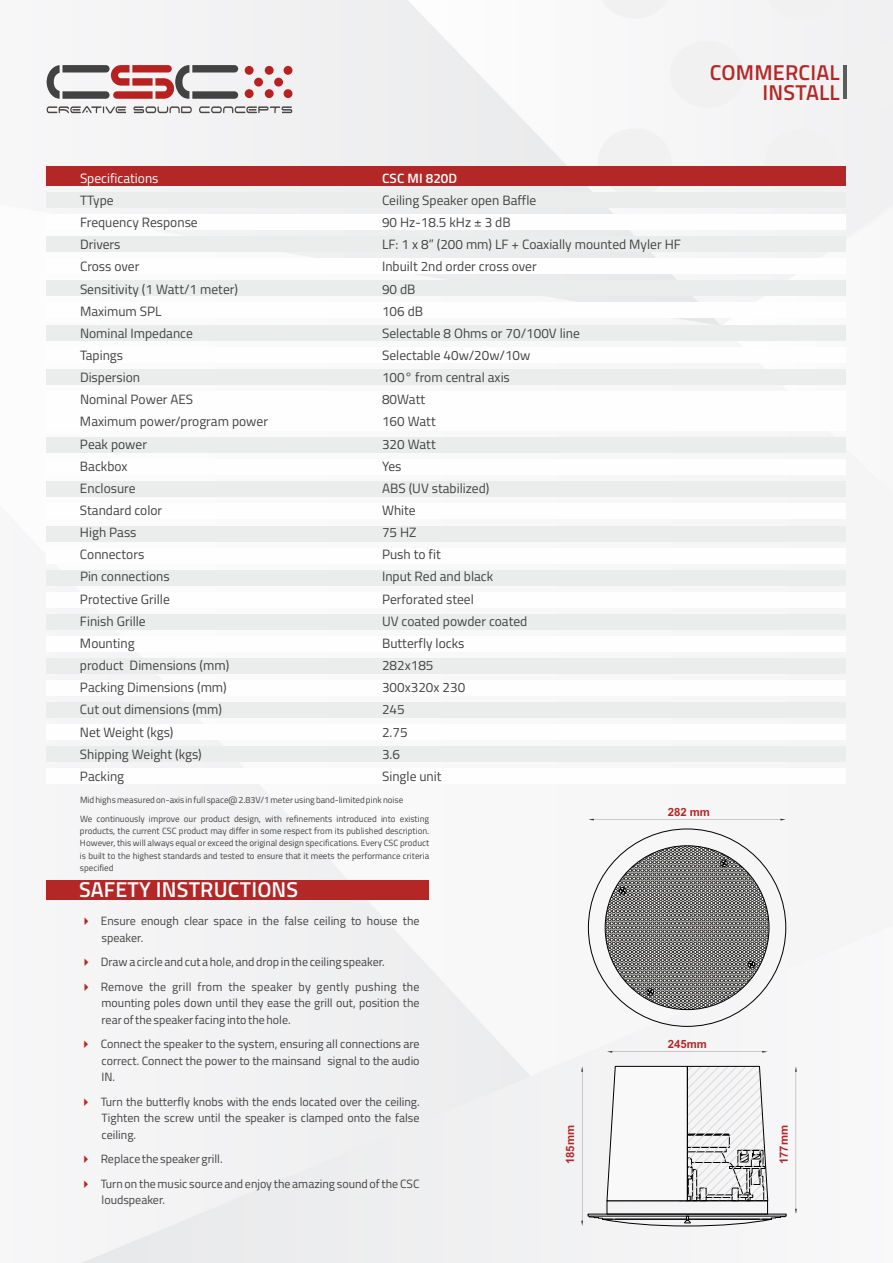
<style>
.page{position:relative;width:893px;height:1263px;background:#fff}
.page>*{position:absolute;margin:0;border:0;box-sizing:border-box;transform-origin:0 0}
.t1{font:600 21.45px "Titillium";letter-spacing:.01em;color:#fefefe}
.t2{font:600 21.45px/20.2px "Titillium";letter-spacing:.01em;color:#b32827;text-align:right}
.t3{font:13.5px "Titillium";color:#434242}
.t4{font:13.5px "Titillium";color:#fefefe}
.t5{font:600 13.5px "Titillium";letter-spacing:.005em;color:#fefefe}
.t6{font:12px/16.4px "Titillium";color:#434242;text-align:justify}
.t7{font:700 11.4px "Arial";color:#b32827}
.t8{font:9px/12.3px "Titillium";color:#434242}
.s1{color:#b32827}
</style>
<div class="page">
<div style="left:46px;top:0;width:847px;height:1263px;background:#f5f5f5"></div>
<svg style="left:598px;top:0;width:74px;height:19px"></svg>
<div style="left:598px;top:128px;width:74px;height:68px;background:#f1f1f1;border-radius:50%"></div>
<div style="left:670px;top:41px;width:74px;height:67px;background:#f1f1f1;border-radius:50%"></div>
<svg style="left:764px;top:0;width:74px;height:19px"></svg>
<div style="left:764px;top:129px;width:74px;height:67px;background:#f1f1f1;border-radius:50%"></div>
<div style="left:837px;top:41px;width:56px;height:68px;background:#f1f1f1"></div>
<div style="left:47px;top:192px;width:799px;height:16px;background:#ebecec"></div>
<div style="left:47px;top:214px;width:799px;height:16px;background:#fefefe"></div>
<div style="left:47px;top:236px;width:799px;height:16px;background:#ebecec"></div>
<div style="left:47px;top:166px;width:799px;height:20px;background:#b32827"></div>
<div style="left:47px;top:880px;width:382px;height:20px;background:#b32827"></div>
<div style="left:47px;top:258px;width:799px;height:16px;background:#fefefe"></div>
<div style="left:47px;top:280px;width:799px;height:16px;background:#ebecec"></div>
<div style="left:47px;top:303px;width:799px;height:15px;background:#fefefe"></div>
<div style="left:47px;top:325px;width:799px;height:15px;background:#ebecec"></div>
<div style="left:47px;top:347px;width:799px;height:15px;background:#fefefe"></div>
<div style="left:47px;top:369px;width:799px;height:16px;background:#ebecec"></div>
<svg style="left:47px;top:391px;width:799px;height:40px"></svg>
<div style="left:47px;top:459px;width:799px;height:16px;background:#fefefe"></div>
<div style="left:47px;top:437px;width:799px;height:16px;background:#ebecec"></div>
<div style="left:47px;top:503px;width:799px;height:16px;background:#fefefe"></div>
<div style="left:47px;top:481px;width:799px;height:16px;background:#ebecec"></div>
<div style="left:47px;top:548px;width:799px;height:15px;background:#fefefe"></div>
<div style="left:47px;top:526px;width:799px;height:15px;background:#ebecec"></div>
<div style="left:47px;top:592px;width:799px;height:16px;background:#fefefe"></div>
<div style="left:47px;top:570px;width:799px;height:16px;background:#ebecec"></div>
<div style="left:47px;top:636px;width:799px;height:16px;background:#fefefe"></div>
<div style="left:47px;top:614px;width:799px;height:16px;background:#ebecec"></div>
<div style="left:47px;top:680px;width:799px;height:16px;background:#fefefe"></div>
<div style="left:47px;top:658px;width:799px;height:16px;background:#ebecec"></div>
<div style="left:47px;top:702px;width:799px;height:16px;background:#ebecec"></div>
<svg style="left:133px;top:106px;width:59px;height:7px"></svg>
<svg style="left:199px;top:106px;width:93px;height:7px"></svg>
<svg style="left:47px;top:106px;width:79px;height:7px"></svg>
<svg style="left:47px;top:65px;width:191px;height:34px"></svg>
<div style="left:245px;top:89px;width:9px;height:9px;background:#b72221;border-radius:50%"></div>
<div style="left:265px;top:89px;width:9px;height:9px;background:#b72221;border-radius:50%"></div>
<div style="left:284px;top:89px;width:8px;height:9px;background:#b72221;border-radius:50%"></div>
<div style="left:245px;top:66px;width:9px;height:9px;background:#b72221;border-radius:50%"></div>
<div style="left:265px;top:66px;width:9px;height:9px;background:#b72221;border-radius:50%"></div>
<div style="left:284px;top:66px;width:8px;height:9px;background:#b72221;border-radius:50%"></div>
<div style="left:254px;top:78px;width:9px;height:9px;background:#b72221;border-radius:50%"></div>
<div style="left:274px;top:78px;width:9px;height:9px;background:#b72221;border-radius:50%"></div>
<hr style="left:843px;top:65px;width:3px;height:34px;background:#5b5b5b">
<div style="left:47px;top:724px;width:799px;height:16px;background:#fefefe"></div>
<div style="left:47px;top:768px;width:799px;height:16px;background:#fefefe"></div>
<div style="left:47px;top:746px;width:799px;height:16px;background:#ebecec"></div>
<svg style="left:605px;top:846px;width:164px;height:163px"></svg>
<svg style="left:588px;top:819px;width:198px;height:1px"></svg>
<svg style="left:607px;top:1051px;width:161px;height:2px"></svg>
<div style="left:588px;top:1214px;width:198px;height:2px;border:1px solid #000"></div>
<svg style="left:581px;top:1066px;width:2px;height:160px"></svg>
<svg style="left:795px;top:1066px;width:2px;height:148px"></svg>
<svg style="left:589px;top:1216px;width:196px;height:10px"></svg>
<svg style="left:607px;top:1066px;width:161px;height:135px"></svg>
<h1 class="t2" style="left:710px;top:64px;width:131px">COMMERCIAL<br>INSTALL</h1>
<p class="t4" style="left:80px;top:172px;width:80px">Specifications</p>
<p class="t5" style="left:382px;top:172px;width:76px">CSC MI 820D</p>
<p class="t3" style="left:80px;top:195px;width:35px">TType</p>
<p class="t3" style="left:382px;top:195px;width:156px">Ceiling Speaker open Baffle</p>
<p class="t3" style="left:80px;top:217px;width:119px">Frequency Response</p>
<p class="t3" style="left:382px;top:217px;width:130px">90 Hz-18.5 kHz ± 3 dB</p>
<p class="t3" style="left:80px;top:239px;width:42px">Drivers</p>
<p class="t3" style="left:382px;top:239px;width:300px">LF: 1 x 8” (200 mm) LF + Coaxially mounted Myler HF</p>
<p class="t3" style="left:80px;top:261px;width:61px">Cross over</p>
<p class="t3" style="left:382px;top:261px;width:156px">Inbuilt 2nd order cross over</p>
<p class="t3" style="left:80px;top:283px;width:160px">Sensitivity (1 Watt/1 meter)</p>
<p class="t3" style="left:382px;top:283px;width:35px">90 dB</p>
<p class="t3" style="left:80px;top:306px;width:83px">Maximum SPL</p>
<p class="t3" style="left:382px;top:306px;width:43px">106 dB</p>
<p class="t3" style="left:80px;top:328px;width:114px">Nominal Impedance</p>
<p class="t3" style="left:382px;top:328px;width:199px">Selectable 8 Ohms or 70/100V line</p>
<p class="t3" style="left:80px;top:350px;width:45px">Tapings</p>
<p class="t3" style="left:382px;top:350px;width:150px">Selectable 40w/20w/10w</p>
<p class="t3" style="left:80px;top:372px;width:62px">Dispersion</p>
<p class="t3" style="left:382px;top:372px;width:129px">100° from central axis</p>
<p class="t3" style="left:80px;top:394px;width:115px">Nominal Power AES</p>
<p class="t3" style="left:382px;top:394px;width:45px">80Watt</p>
<p class="t3" style="left:80px;top:416px;width:190px">Maximum power/program power</p>
<p class="t3" style="left:382px;top:416px;width:55px">160 Watt</p>
<p class="t3" style="left:80px;top:438px;width:69px">Peak power</p>
<p class="t3" style="left:382px;top:438px;width:55px">320 Watt</p>
<p class="t3" style="left:80px;top:461px;width:49px">Backbox</p>
<p class="t3" style="left:382px;top:461px;width:21px">Yes</p>
<p class="t3" style="left:80px;top:483px;width:57px">Enclosure</p>
<p class="t3" style="left:382px;top:483px;width:109px">ABS (UV stabilized)</p>
<p class="t3" style="left:80px;top:505px;width:84px">Standard color</p>
<p class="t3" style="left:382px;top:505px;width:35px">White</p>
<p class="t3" style="left:80px;top:527px;width:58px">High Pass</p>
<p class="t3" style="left:382px;top:527px;width:36px">75 HZ</p>
<p class="t3" style="left:80px;top:549px;width:66px">Connectors</p>
<p class="t3" style="left:382px;top:549px;width:60px">Push to fit</p>
<p class="t3" style="left:80px;top:571px;width:91px">Pin connections</p>
<p class="t3" style="left:382px;top:571px;width:113px">Input Red and black</p>
<p class="t3" style="left:80px;top:593px;width:91px">Protective Grille</p>
<p class="t3" style="left:382px;top:593px;width:93px">Perforated steel</p>
<p class="t3" style="left:80px;top:616px;width:67px">Finish Grille</p>
<p class="t3" style="left:382px;top:616px;width:147px">UV coated powder coated</p>
<p class="t3" style="left:80px;top:638px;width:56px">Mounting</p>
<p class="t3" style="left:382px;top:638px;width:84px">Butterfly locks</p>
<p class="t3" style="left:80px;top:660px;width:151px">product Dimensions (mm)</p>
<p class="t3" style="left:382px;top:660px;width:53px">282x185</p>
<p class="t3" style="left:80px;top:682px;width:148px">Packing Dimensions (mm)</p>
<p class="t3" style="left:382px;top:682px;width:85px">300x320x 230</p>
<p class="t3" style="left:80px;top:704px;width:144px">Cut out dimensions (mm)</p>
<p class="t3" style="left:382px;top:704px;width:24px">245</p>
<p class="t3" style="left:80px;top:726px;width:95px">Net Weight (kgs)</p>
<p class="t3" style="left:382px;top:726px;width:27px">2.75</p>
<p class="t3" style="left:80px;top:748px;width:123px">Shipping Weight (kgs)</p>
<p class="t3" style="left:382px;top:748px;width:20px">3.6</p>
<p class="t3" style="left:80px;top:771px;width:46px">Packing</p>
<p class="t3" style="left:382px;top:771px;width:61px">Single unit</p>
<p class="t7" style="left:668px;top:808px;width:44px">282 mm</p>
<p class="t8" style="left:80px;top:792px;width:351px;line-height:18.5px">Mid highs measured on-axis in full space@ 2.83V/1 meter using band-limited pink noise<br>We continuously improve our product design, with refinements introduced into existing</p>
<p class="t8" style="left:80px;top:825px;width:351px;text-align:justify">products, the current CSC product may differ in some respect from its published description.<br>However, this will always equal or exceed the original design specifications. Every CSC product is built to the highest standards and tested to ensure that it meets the performance criteria specified</p>
<h1 class="t1" style="left:79px;top:881px;width:221px">SAFETY INSTRUCTIONS</h1>
<p class="t6" style="left:102px;top:914px;width:320px;text-indent:-22px"><span class="s1">✔</span> Ensure enough clear space in the false ceiling to house the speaker.</p>
<p class="t6" style="left:80px;top:955px;width:306px"><span class="s1">✔</span> Draw a circle and cut a hole, and drop in the ceiling speaker.</p>
<p class="t6" style="left:102px;top:980px;width:320px;text-indent:-22px"><span class="s1">✔</span> Remove the grill from the speaker by gently pushing the mounting poles down until they ease the grill out, position the rear of the speaker facing into the hole.</p>
<p class="t6" style="left:102px;top:1037px;width:320px;text-indent:-22px"><span class="s1">✔</span> Connect the speaker to the system, ensuring all connections are correct. Connect the power to the mainsand signal to the audio IN.</p>
<p class="t6" style="left:102px;top:1094px;width:320px;text-indent:-22px"><span class="s1">✔</span> Turn the butterfly knobs with the ends located over the ceiling.<br>Tighten the screw until the speaker is clamped onto the false ceiling.</p>
<p class="t6" style="left:80px;top:1152px;width:144px"><span class="s1">✔</span> Replace the speaker grill.</p>
<p class="t6" style="left:102px;top:1176px;width:320px;text-indent:-22px"><span class="s1">✔</span> Turn on the music source and enjoy the amazing sound of the CSC loudspeaker.</p>
<p class="t7" style="left:668px;top:1039px;width:41px">245mm</p>
<p class="t7" style="left:566px;top:1164px;width:41px;rotate:-90deg">185mm</p>
<p class="t7" style="left:779px;top:1164px;width:41px;rotate:-90deg">177mm</p>
</div>
